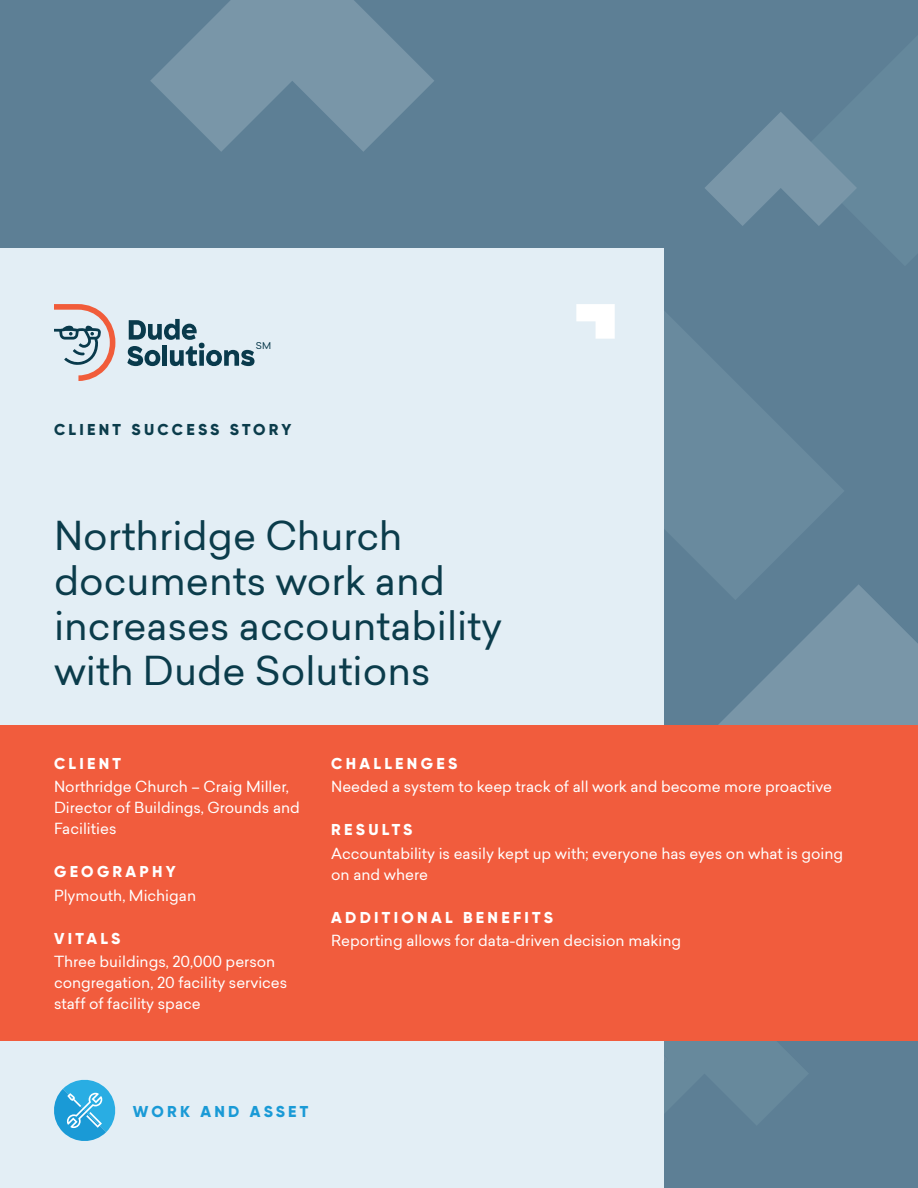
<style>
.page{position:relative;width:918px;height:1188px;background:#5d7f95}
.page>*{position:absolute;margin:0;border:0;box-sizing:border-box;transform-origin:0 0}
.t1{font:39px/45px "Sailec";color:#0b3c4b}
.t2{font:800 15.75px "Gilroy";letter-spacing:.21em;color:#fff}
.t3{font:800 15.75px "Gilroy";letter-spacing:.21em;color:#0b3c4b}
.t4{font:800 15.75px "Gilroy";letter-spacing:.21em;color:#1a9ad6}
.t5{font:15px/21px "Sailec";color:#fff}
.t6{font:9.3px "Sailec";color:#093a4c}
</style>
<div class="page">
<svg style="left:664px;top:311px;width:180px;height:273px;fill:#698a9e"></svg>
<svg style="left:150px;top:0;width:284px;height:152px"></svg>
<svg style="left:718px;top:584px;width:200px;height:141px"></svg>
<svg style="left:705px;top:112px;width:152px;height:114px"></svg>
<svg style="left:664px;top:1040px;width:145px;height:22px"></svg>
<div style="left:0;top:248px;width:664px;height:940px;background:#e3eef5"></div>
<div style="left:0;top:725px;width:918px;height:315px;background:#f15c3d"></div>
<svg style="left:54px;top:304px;width:61px;height:77px"></svg>
<svg style="left:127px;top:319px;width:128px;height:47px"></svg>
<svg style="left:576px;top:304px;width:39px;height:35px"></svg>
<svg style="left:54px;top:1079px;width:62px;height:62px"></svg>
<p class="t6" style="left:256px;top:339px;width:17px">SM</p>
<p class="t3" style="left:54px;top:419px;width:239px">CLIENT SUCCESS STORY</p>
<h1 class="t1" style="left:54px;top:512px;width:450px">Northridge Church documents work and increases accountability with Dude Solutions</h1>
<p class="t2" style="left:54px;top:753px;width:69px">CLIENT</p>
<p class="t5" style="left:54px;top:776px;width:248px">Northridge Church – Craig Miller,<br>Director of Buildings, Grounds and<br>Facilities</p>
<p class="t2" style="left:54px;top:862px;width:123px">GEOGRAPHY</p>
<p class="t5" style="left:54px;top:884px;width:144px">Plymouth, Michigan</p>
<p class="t2" style="left:54px;top:929px;width:68px">VITALS</p>
<p class="t5" style="left:54px;top:951px;width:235px">Three buildings, 20,000 person congregation, 20 facility services staff of facility space</p>
<p class="t2" style="left:331px;top:753px;width:127px">CHALLENGES</p>
<p class="t5" style="left:331px;top:776px;width:502px">Needed a system to keep track of all work and become more proactive</p>
<p class="t2" style="left:331px;top:820px;width:83px">RESULTS</p>
<p class="t5" style="left:331px;top:842px;width:514px">Accountability is easily kept up with; everyone has eyes on what is going on and where</p>
<p class="t2" style="left:331px;top:908px;width:223px">ADDITIONAL BENEFITS</p>
<p class="t5" style="left:331px;top:930px;width:352px">Reporting allows for data-driven decision making</p>
<p class="t4" style="left:133px;top:1102px;width:177px">WORK AND ASSET</p>
</div>
